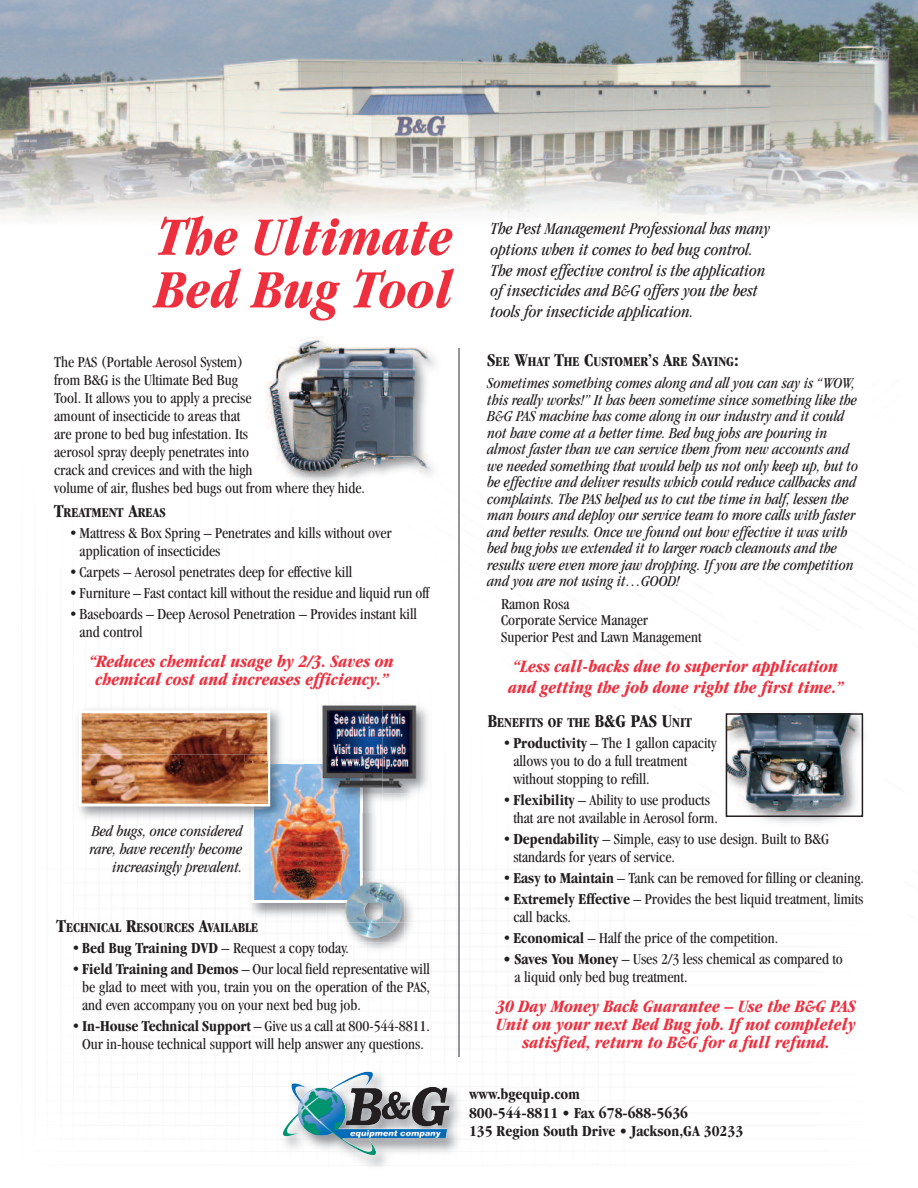
<style>
.page{position:relative;width:918px;height:1188px;background:#fff}
.page>*{position:absolute;margin:0;border:0;box-sizing:border-box;transform-origin:0 0}
.t1{font:italic 700 condensed 55.8px/52.7px "Garamond";color:#ee2f3e}
.t2{font:italic 700 condensed 18px/18px "Garamond";color:#ee2f3e;text-align:center}
.t3{font:italic condensed 17.25px/20.7px "Garamond";color:#231f20}
.t4{font:condensed 15.75px/18px "Garamond";color:#231f20}
.t5{font:italic condensed 15.75px/16.5px "Garamond";color:#231f20;text-align:right}
.t6{font:700 condensed 15.75px/18.9px "Garamond";color:#231f20}
.t7{font:700 condensed 14.1px "Garamond";color:#231f20}
.s1{font-size:18.75px}
.s2{font-family:"Adobe Garamond Pro";font-style:italic;font-stretch:normal}
.s3{font-weight:700}
</style>
<div class="page">
<img style="left:0;top:0;width:918px;height:1126px">
<img style="left:719px;top:706px;width:169px;height:131px">
<img style="left:729px;top:716px;width:130px;height:98px">
<div style="left:726px;top:713px;width:137px;height:104px;border:2px solid #231f20"></div>
<img style="left:257px;top:329px;width:201px;height:167px">
<img style="left:266px;top:336px;width:170px;height:140px">
<img style="left:458px;top:348px;width:2px;height:708px">
<img style="left:241px;top:1063px;width:264px;height:104px">
<img style="left:361px;top:1091px;width:50px;height:29px">
<img style="left:244px;top:755px;width:138px;height:168px">
<img style="left:254px;top:764px;width:106px;height:136px">
<img style="left:72px;top:703px;width:218px;height:52px">
<img style="left:72px;top:755px;width:10px;height:71px">
<img style="left:82px;top:803px;width:208px;height:23px">
<img style="left:270px;top:755px;width:20px;height:48px">
<div style="left:79px;top:710px;width:191px;height:96px;border:3px solid #fff"></div>
<img style="left:82px;top:713px;width:185px;height:42px">
<img style="left:82px;top:755px;width:162px;height:48px">
<img style="left:244px;top:755px;width:23px;height:6px">
<img style="left:244px;top:761px;width:10px;height:42px">
<svg style="left:254px;top:761px;width:13px;height:3px"></svg>
<img style="left:254px;top:764px;width:13px;height:39px">
<img style="left:382px;top:693px;width:65px;height:120px">
<img style="left:304px;top:693px;width:78px;height:62px">
<img style="left:316px;top:755px;width:66px;height:58px">
<svg style="left:304px;top:755px;width:12px;height:9px"></svg>
<img style="left:304px;top:764px;width:12px;height:49px">
<img style="left:382px;top:699px;width:40px;height:94px">
<img style="left:326px;top:923px;width:107px;height:39px">
<img style="left:404px;top:872px;width:29px;height:51px">
<img style="left:363px;top:872px;width:41px;height:6px">
<img style="left:326px;top:878px;width:16px;height:45px">
<svg style="left:360px;top:872px;width:3px;height:6px"></svg>
<img style="left:326px;top:872px;width:34px;height:6px">
<img style="left:342px;top:878px;width:62px;height:65px">
<h1 class="t1" style="left:155px;top:215px;width:300px">The Ultimate<br>Bed Bug Tool</h1>
<p class="t4" style="left:54px;top:354px;width:312px">The PAS (Portable Aerosol System)<br>from B&amp;G is the Ultimate Bed Bug<br>Tool. It allows you to apply a precise<br>amount of insecticide to areas that<br>are prone to bed bug infestation. Its<br>aerosol spray deeply penetrates into<br>crack and crevices and with the high<br>volume of air, flushes bed bugs out from where they hide.</p>
<p class="t7" style="left:54px;top:507px;width:113px"><span class="s1">T</span>REATMENT <span class="s1">A</span>REAS</p>
<p class="t4" style="left:80px;top:525px;width:314px;text-indent:-10px"><span class="s2">•</span> Mattress &amp; Box Spring – Penetrates and kills without over application of insecticides</p>
<p class="t4" style="left:70px;top:564px;width:284px"><span class="s2">•</span> Carpets – Aerosol penetrates deep for effective kill</p>
<p class="t4" style="left:70px;top:585px;width:361px"><span class="s2">•</span> Furniture – Fast contact kill without the residue and liquid run off</p>
<p class="t4" style="left:80px;top:606px;width:339px;text-indent:-10px"><span class="s2">•</span> Baseboards – Deep Aerosol Penetration – Provides instant kill and control</p>
<p class="t2" style="left:90px;top:653px;width:306px">“Reduces chemical usage by 2/3. Saves on chemical cost and increases efficiency.”</p>
<p class="t5" style="left:89px;top:823px;width:155px;line-height:18px">Bed bugs, once considered rare, have recently become increasingly prevalent.</p>
<p class="t7" style="left:57px;top:922px;width:203px"><span class="s1">T</span>ECHNICAL <span class="s1">R</span>ESOURCES <span class="s1">A</span>VAILABLE</p>
<p class="t4" style="left:72px;top:940px;width:278px"><span class="s2">•</span> <span class="s3">Bed Bug Training DVD</span> – Request a copy today.</p>
<p class="t4" style="left:82px;top:961px;width:349px;text-align:justify;text-indent:-10px"><span class="s2">•</span> <span class="s3">Field Training and Demos</span> – Our local field representative will be glad to meet with you, train you on the operation of the PAS, and even accompany you on your next bed bug job.</p>
<p class="t4" style="left:72px;top:1018px;width:359px;text-align:center"><span class="s2">•</span> <span class="s3">In-House Technical Support</span> – Give us a call at 800-544-8811.<br>Our in-house technical support will help answer any questions.</p>
<p class="t3" style="left:491px;top:220px;width:281px">The Pest Management Professional has many options when it comes to bed bug control.<br>The most effective control is the application of insecticides and B&amp;G offers you the best tools for insecticide application.</p>
<p class="t7" style="left:487px;top:356px;width:253px"><span class="s1">S</span>EE <span class="s1">W</span>HAT <span class="s1">T</span>HE <span class="s1">C</span>USTOMER<span class="s1">’</span>S <span class="s1">A</span>RE <span class="s1">S</span>AYING<span class="s1">:</span></p>
<p class="t5" style="left:487px;top:376px;width:372px;text-align:left">Sometimes something comes along and all you can say is “WOW, this really works!” It has been sometime since something like the B&amp;G PAS machine has come along in our industry and it could not have come at a better time. Bed bug jobs are pouring in almost faster than we can service them from new accounts and we needed something that would help us not only keep up, but to be effective and deliver results which could reduce callbacks and complaints. The PAS helped us to cut the time in half, lessen the man hours and deploy our service team to more calls with faster and better results. Once we found out how effective it was with bed bug jobs we extended it to larger roach cleanouts and the results were even more jaw dropping. If you are the competition and you are not using it…GOOD!</p>
<p class="t4" style="left:501px;top:597px;width:202px;line-height:16.5px">Ramon Rosa<br>Corporate Service Manager<br>Superior Pest and Lawn Management</p>
<p class="t2" style="left:508px;top:657px;width:337px;line-height:21px;text-align:left">“Less call-backs due to superior application and getting the job done right the first time.”</p>
<p class="t7" style="left:488px;top:717px;width:205px"><span class="s1">B</span>ENEFITS OF THE <span class="s1">B&amp;G PAS U</span>NIT</p>
<p class="t4" style="left:513px;top:735px;width:204px;text-indent:-10px"><span class="s2">•</span> <span class="s3">Productivity</span> – The 1 gallon capacity allows you to do a full treatment without stopping to refill.</p>
<p class="t4" style="left:513px;top:792px;width:206px;text-indent:-10px"><span class="s2">•</span> <span class="s3">Flexibility</span> – Ability to use products that are not available in Aerosol form.</p>
<p class="t4" style="left:513px;top:831px;width:317px;text-indent:-10px"><span class="s2">•</span> <span class="s3">Dependability</span> – Simple, easy to use design. Built to B&amp;G standards for years of service.</p>
<p class="t4" style="left:503px;top:870px;width:362px"><span class="s2">•</span> <span class="s3">Easy to Maintain</span> – Tank can be removed for filling or cleaning.</p>
<p class="t4" style="left:513px;top:891px;width:352px;text-indent:-10px"><span class="s2">•</span> <span class="s3">Extremely Effective</span> – Provides the best liquid treatment, limits call backs.</p>
<p class="t4" style="left:503px;top:930px;width:277px"><span class="s2">•</span> <span class="s3">Economical</span> – Half the price of the competition.</p>
<p class="t4" style="left:515px;top:951px;width:330px;text-indent:-11px">• <span class="s3">Saves You Money</span> – Uses 2/3 less chemical as compared to a liquid only bed bug treatment.</p>
<p class="t2" style="left:496px;top:999px;width:361px">30 Day Money Back Guarantee – Use the B&amp;G PAS<br>Unit on your next Bed Bug job. If not completely satisfied, return to B&amp;G for a full refund.</p>
<p class="t6" style="left:469px;top:1085px;width:276px">www.bgequip.com<br>800-544-8811 • Fax 678-688-5636<br>135 Region South Drive • Jackson,GA 30233</p>
</div>
